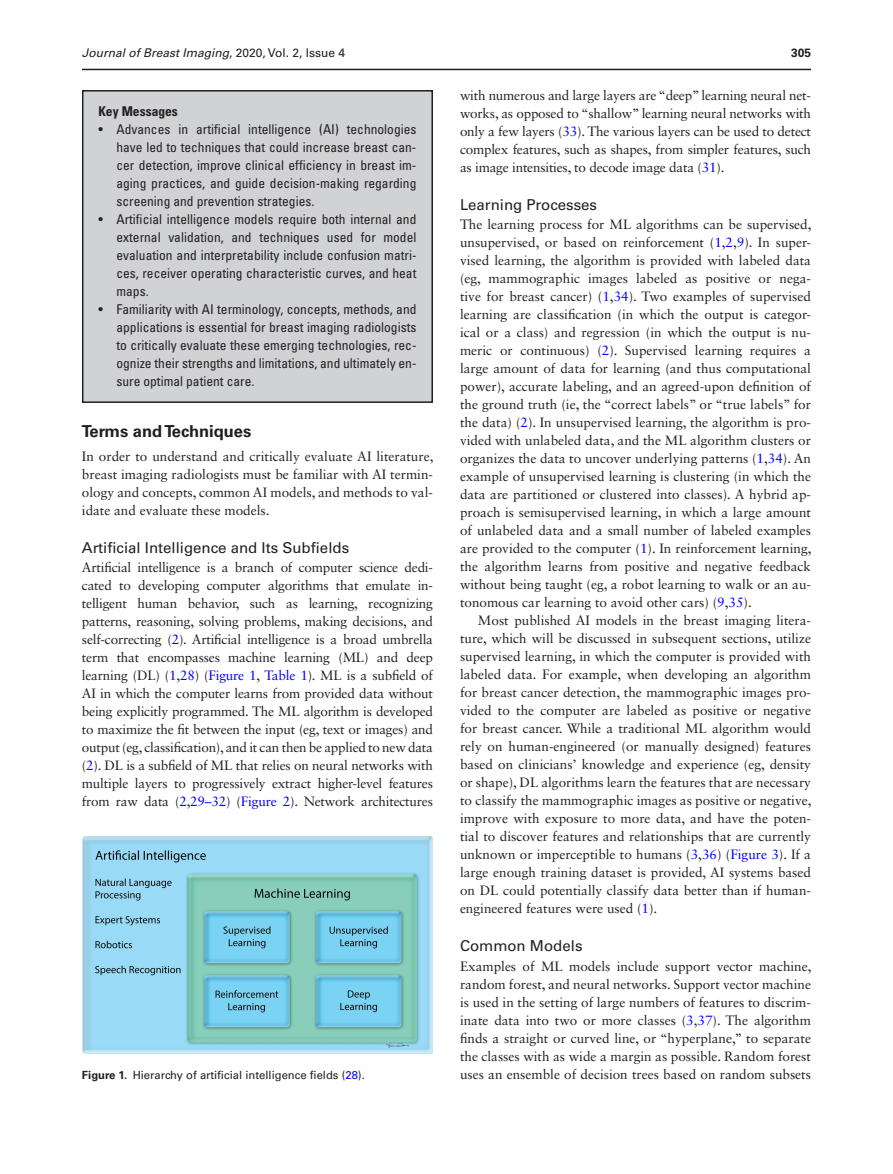
<style>
.page{position:relative;width:893px;height:1174px;background:#fff}
.page>*{position:absolute;margin:0;border:0;box-sizing:border-box;transform-origin:0 0}
.t1{font:700 16.5px "Univers LT Std";color:#231f20}
.t2{font:15px "Univers LT Std";color:#231f20}
.t3{font:13.5px/18px "Sabon LT Std";color:#231f20;text-align:justify}
.t4{font:condensed 13.5px/18px "Univers LT Std";color:#231f20;text-align:justify}
.t5{font:700 condensed 13.5px "Univers LT Std";color:#231f20}
.t6{font:italic 12px "Univers LT Std";color:#231f20}
.t7{font:700 12px "Univers LT Std";color:#231f20}
.t8{font:11.25px "Univers LT Std";color:#231f20}
.s1{font-style:normal}
.s2{color:#00f}
.s3{font-weight:700}
</style>
<div class="page">
<hr style="left:82px;top:69px;width:729px;height:1px;background:#231f20">
<div style="left:83px;top:91px;width:349px;height:311px;background:#d1d2d4"></div>
<div style="left:82px;top:90px;width:351px;height:313px;border:2px solid #231f20"></div>
<img style="left:83px;top:836px;width:349px;height:217px">
<p class="t6" style="left:82px;top:45px;width:265px">Journal of Breast Imaging<span class="s1">, 2020, Vol. 2, Issue 4</span></p>
<p class="t7" style="left:791px;top:45px;width:22px">305</p>
<p class="t5" style="left:98px;top:103px;width:81px">Key Messages</p>
<p class="t4" style="left:116px;top:120px;width:302px;text-indent:-18px">• Advances in artificial intelligence (AI) technologies have led to techniques that could increase breast can&shy;cer detection, improve clinical efficiency in breast im&shy;aging practices, and guide decision-making regarding screening and prevention strategies.</p>
<p class="t4" style="left:116px;top:210px;width:302px;text-indent:-18px">• Artificial intelligence models require both internal and external validation, and techniques used for model evaluation and interpretability include confusion matri&shy;ces, receiver operating characteristic curves, and heat maps.</p>
<p class="t4" style="left:116px;top:300px;width:302px;text-indent:-18px">• Familiarity with AI terminology, concepts, methods, and applications is essential for breast imaging radiologists to critically evaluate these emerging technologies, rec&shy;ognize their strengths and limitations, and ultimately en&shy;sure optimal patient care.</p>
<p class="t1" style="left:82px;top:422px;width:171px">Terms and Techniques</p>
<p class="t3" style="left:82px;top:447px;width:353px">In order to understand and critically evaluate AI literature, breast imaging radiologists must be familiar with AI termin&shy;ology and concepts, common AI models, and methods to val&shy;idate and evaluate these models.</p>
<p class="t2" style="left:82px;top:539px;width:269px">Artificial Intelligence and Its Subfields</p>
<p class="t3" style="left:82px;top:558px;width:353px">Artificial intelligence is a branch of computer science dedi&shy;cated to developing computer algorithms that emulate in&shy;telligent human behavior, such as learning, recognizing patterns, reasoning, solving problems, making decisions, and self-correcting (<span class="s2">2</span>). Artificial intelligence is a broad umbrella term that encompasses machine learning (ML) and deep learning (DL) (<span class="s2">1</span>,<span class="s2">28</span>) (<span class="s2">Figure 1</span>, <span class="s2">Table 1</span>). ML is a subfield of AI in which the computer learns from provided data without being explicitly programmed. The ML algorithm is developed to maximize the fit between the input (eg, text or images) and output (eg, classification), and it can then be applied to new data (<span class="s2">2</span>). DL is a subfield of ML that relies on neural networks with multiple layers to progressively extract higher-level features from raw data (<span class="s2">2</span>,<span class="s2">29–32</span>) (<span class="s2">Figure 2</span>). Network architectures</p>
<p class="t8" style="left:82px;top:1068px;width:284px"><span class="s3">Figure 1.</span> Hierarchy of artificial intelligence fields (<span class="s2">28</span>).</p>
<p class="t3" style="left:460px;top:86px;width:353px">with numerous and large layers are “deep” learning neural net&shy;works, as opposed to “shallow” learning neural networks with only a few layers (<span class="s2">33</span>). The various layers can be used to detect complex features, such as shapes, from simpler features, such as image intensities, to decode image data (<span class="s2">31</span>).</p>
<p class="t2" style="left:460px;top:196px;width:139px">Learning Processes</p>
<p class="t3" style="left:460px;top:215px;width:353px">The learning process for ML algorithms can be supervised, unsupervised, or based on reinforcement (<span class="s2">1</span>,<span class="s2">2</span>,<span class="s2">9</span>). In super&shy;vised learning, the algorithm is provided with labeled data (eg, mammographic images labeled as positive or nega&shy;tive for breast cancer) (<span class="s2">1</span>,<span class="s2">34</span>). Two examples of supervised learning are classification (in which the output is categor&shy;ical or a class) and regression (in which the output is nu&shy;meric or continuous) (<span class="s2">2</span>). Supervised learning requires a large amount of data for learning (and thus computational power), accurate labeling, and an agreed-upon definition of the ground truth (ie, the “correct labels” or “true labels” for the data) (<span class="s2">2</span>). In unsupervised learning, the algorithm is pro&shy;vided with unlabeled data, and the ML algorithm clusters or organizes the data to uncover underlying patterns (<span class="s2">1</span>,<span class="s2">34</span>). An example of unsupervised learning is clustering (in which the data are partitioned or clustered into classes). A hybrid ap&shy;proach is semisupervised learning, in which a large amount of unlabeled data and a small number of labeled examples are provided to the computer (<span class="s2">1</span>). In reinforcement learning, the algorithm learns from positive and negative feedback without being taught (eg, a robot learning to walk or an au&shy;tonomous car learning to avoid other cars) (<span class="s2">9</span>,<span class="s2">35</span>).</p>
<p class="t3" style="left:460px;top:611px;width:353px;text-indent:18px">Most published AI models in the breast imaging litera&shy;ture, which will be discussed in subsequent sections, utilize supervised learning, in which the computer is provided with labeled data. For example, when developing an algorithm for breast cancer detection, the mammographic images pro&shy;vided to the computer are labeled as positive or negative for breast cancer. While a traditional ML algorithm would rely on human-engineered (or manually designed) features based on clinicians’ knowledge and experience (eg, density or shape), DL algorithms learn the features that are necessary to classify the mammographic images as positive or negative, improve with exposure to more data, and have the poten&shy;tial to discover features and relationships that are currently unknown or imperceptible to humans (<span class="s2">3</span>,<span class="s2">36</span>) (<span class="s2">Figure 3</span>). If a large enough training dataset is provided, AI systems based on DL could potentially classify data better than if human&shy;engineered features were used (<span class="s2">1</span>).</p>
<p class="t2" style="left:460px;top:937px;width:124px">Common Models</p>
<p class="t3" style="left:460px;top:956px;width:353px">Examples of ML models include support vector machine, random forest, and neural networks. Support vector machine is used in the setting of large numbers of features to discrim&shy;inate data into two or more classes (<span class="s2">3</span>,<span class="s2">37</span>). The algorithm finds a straight or curved line, or “hyperplane,” to separate the classes with as wide a margin as possible. Random forest uses an ensemble of decision trees based on random subsets</p>
</div>
